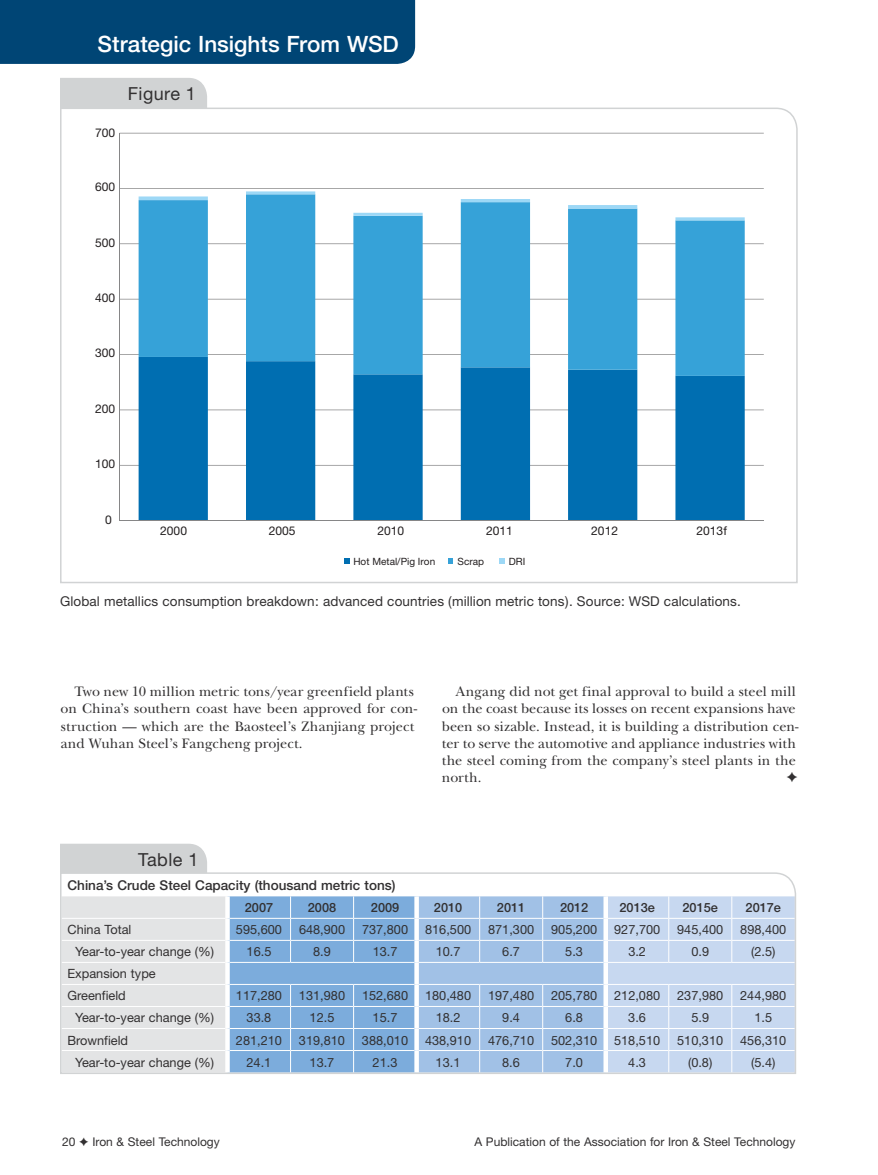
<style>
.page{position:relative;width:878px;height:1175px;background:#fff}
.page>*{position:absolute;margin:0;border:0;box-sizing:border-box;transform-origin:0 0}
.t1{font:500 22.5px "Helvetica Neue";color:#fff}
.t2{font:18px "Helvetica Neue";letter-spacing:.025em;color:#323031}
.t3{font:14.25px/17.1px "New Baskerville";color:#323031}
.t4{font:13.5px "Helvetica Neue";letter-spacing:.01em;color:#323031}
.t5{font:500 13.5px "Helvetica Neue";color:#323031}
.t6{font:12.75px/22px "Helvetica Neue";color:#323031}
.t7{font:500 12.75px "Helvetica Neue";color:#323031}
.t8{font:12px "Helvetica Neue";color:#323031}
.t9{font:12px "Helvetica Neue";color:#231f20}
.t10{font:10.05px "Helvetica Neue";color:#231f20}
</style>
<div class="page">
<div style="left:0;top:0;width:415px;height:64px;background:#004575"></div>
<div style="left:60px;top:78px;width:147px;height:29px;background:#d1d3d4"></div>
<svg style="left:60px;top:107px;width:738px;height:477px"></svg>
<div style="left:60px;top:843px;width:147px;height:28px;background:#d1d3d4"></div>
<svg style="left:60px;top:871px;width:736px;height:203px"></svg>
<h1 class="t1" style="left:98px;top:31px;width:303px">Strategic Insights From WSD</h1>
<p class="t9" style="left:95px;top:125px;width:22px">700</p>
<p class="t2" style="left:128px;top:83px;width:70px">Figure 1</p>
<p class="t9" style="left:95px;top:180px;width:22px">600</p>
<p class="t9" style="left:95px;top:235px;width:22px">500</p>
<p class="t9" style="left:95px;top:291px;width:22px">400</p>
<p class="t9" style="left:95px;top:346px;width:22px">300</p>
<p class="t9" style="left:95px;top:401px;width:22px">200</p>
<p class="t9" style="left:95px;top:457px;width:22px">100</p>
<p class="t9" style="left:105px;top:512px;width:8px">0</p>
<p class="t9" style="left:160px;top:524px;width:28px">2000</p>
<p class="t9" style="left:269px;top:524px;width:28px">2005</p>
<p class="t9" style="left:377px;top:524px;width:28px">2010</p>
<p class="t9" style="left:486px;top:524px;width:28px">2011</p>
<p class="t9" style="left:591px;top:524px;width:28px">2012</p>
<p class="t9" style="left:696px;top:524px;width:32px">2013f</p>
<p class="t10" style="left:353px;top:555px;width:83px">Hot Metal/Pig Iron</p>
<p class="t10" style="left:457px;top:555px;width:28px">Scrap</p>
<p class="t10" style="left:509px;top:555px;width:18px">DRI</p>
<p class="t4" style="left:60px;top:593px;width:682px">Global metallics consumption breakdown: advanced countries (million metric tons). Source: WSD calculations.</p>
<p class="t3" style="left:60px;top:683px;width:358px;text-indent:14px">Two new 10 million metric tons/year greenfield plants on China’s southern coast have been approved for con&shy;struction — which are the Baosteel’s Zhanjiang project and Wuhan Steel’s Fangcheng project.</p>
<p class="t3" style="left:442px;top:683px;width:358px;text-indent:14px">Angang did not get final approval to build a steel mill on the coast because its losses on recent expansions have been so sizable. Instead, it is building a distribution cen&shy;ter to serve the automotive and appliance industries with the steel coming from the company’s steel plants in the north.</p>
<p class="t2" style="left:138px;top:848px;width:62px">Table 1</p>
<p class="t5" style="left:68px;top:877px;width:329px">China’s Crude Steel Capacity (thousand metric tons)</p>
<p class="t7" style="left:245px;top:900px;width:30px">2007</p>
<p class="t7" style="left:308px;top:900px;width:30px">2008</p>
<p class="t7" style="left:371px;top:900px;width:30px">2009</p>
<p class="t7" style="left:434px;top:900px;width:30px">2010</p>
<p class="t7" style="left:497px;top:900px;width:30px">2011</p>
<p class="t7" style="left:560px;top:900px;width:30px">2012</p>
<p class="t7" style="left:619px;top:900px;width:37px">2013e</p>
<p class="t7" style="left:682px;top:900px;width:37px">2015e</p>
<p class="t7" style="left:745px;top:900px;width:37px">2017e</p>
<p class="t6" style="left:67px;top:918px;width:65px">China Total</p>
<p class="t6" style="left:236px;top:918px;width:48px">595,600</p>
<p class="t6" style="left:299px;top:918px;width:48px">648,900</p>
<p class="t6" style="left:362px;top:918px;width:48px">737,800</p>
<p class="t6" style="left:425px;top:918px;width:48px">816,500</p>
<p class="t6" style="left:488px;top:918px;width:48px">871,300</p>
<p class="t6" style="left:551px;top:918px;width:48px">905,200</p>
<p class="t6" style="left:614px;top:918px;width:48px">927,700</p>
<p class="t6" style="left:677px;top:918px;width:48px">945,400</p>
<p class="t6" style="left:740px;top:918px;width:48px">898,400</p>
<p class="t6" style="left:75px;top:940px;width:140px">Year-to-year change (%)</p>
<p class="t6" style="left:246px;top:940px;width:26px">16.5</p>
<p class="t6" style="left:313px;top:940px;width:19px">8.9</p>
<p class="t6" style="left:372px;top:940px;width:26px">13.7</p>
<p class="t6" style="left:435px;top:940px;width:26px">10.7</p>
<p class="t6" style="left:502px;top:940px;width:19px">6.7</p>
<p class="t6" style="left:565px;top:940px;width:19px">5.3</p>
<p class="t6" style="left:628px;top:940px;width:19px">3.2</p>
<p class="t6" style="left:691px;top:940px;width:19px">0.9</p>
<p class="t6" style="left:751px;top:940px;width:26px">(2.5)</p>
<p class="t6" style="left:67px;top:962px;width:90px">Expansion type<br>Greenfield</p>
<p class="t6" style="left:236px;top:984px;width:48px">117,280</p>
<p class="t6" style="left:299px;top:984px;width:48px">131,980</p>
<p class="t6" style="left:362px;top:984px;width:48px">152,680</p>
<p class="t6" style="left:425px;top:984px;width:48px">180,480</p>
<p class="t6" style="left:488px;top:984px;width:48px">197,480</p>
<p class="t6" style="left:551px;top:984px;width:48px">205,780</p>
<p class="t6" style="left:614px;top:984px;width:48px">212,080</p>
<p class="t6" style="left:677px;top:984px;width:48px">237,980</p>
<p class="t6" style="left:740px;top:984px;width:48px">244,980</p>
<p class="t6" style="left:75px;top:1006px;width:140px">Year-to-year change (%)</p>
<p class="t6" style="left:246px;top:1006px;width:26px">33.8</p>
<p class="t6" style="left:309px;top:1006px;width:26px">12.5</p>
<p class="t6" style="left:372px;top:1006px;width:26px">15.7</p>
<p class="t6" style="left:435px;top:1006px;width:26px">18.2</p>
<p class="t6" style="left:502px;top:1006px;width:19px">9.4</p>
<p class="t6" style="left:565px;top:1006px;width:19px">6.8</p>
<p class="t6" style="left:628px;top:1006px;width:19px">3.6</p>
<p class="t6" style="left:691px;top:1006px;width:19px">5.9</p>
<p class="t6" style="left:754px;top:1006px;width:19px">1.5</p>
<p class="t6" style="left:67px;top:1028px;width:62px">Brownfield</p>
<p class="t6" style="left:236px;top:1028px;width:48px">281,210</p>
<p class="t6" style="left:299px;top:1028px;width:48px">319,810</p>
<p class="t6" style="left:362px;top:1028px;width:48px">388,010</p>
<p class="t6" style="left:425px;top:1028px;width:48px">438,910</p>
<p class="t6" style="left:488px;top:1028px;width:48px">476,710</p>
<p class="t6" style="left:551px;top:1028px;width:48px">502,310</p>
<p class="t6" style="left:614px;top:1028px;width:48px">518,510</p>
<p class="t6" style="left:677px;top:1028px;width:48px">510,310</p>
<p class="t6" style="left:740px;top:1028px;width:48px">456,310</p>
<p class="t6" style="left:75px;top:1050px;width:140px">Year-to-year change (%)</p>
<p class="t6" style="left:246px;top:1050px;width:26px">24.1</p>
<p class="t6" style="left:309px;top:1050px;width:26px">13.7</p>
<p class="t6" style="left:372px;top:1050px;width:26px">21.3</p>
<p class="t6" style="left:435px;top:1050px;width:26px">13.1</p>
<p class="t6" style="left:502px;top:1050px;width:19px">8.6</p>
<p class="t6" style="left:565px;top:1050px;width:19px">7.0</p>
<p class="t6" style="left:628px;top:1050px;width:19px">4.3</p>
<p class="t6" style="left:688px;top:1050px;width:26px">(0.8)</p>
<p class="t6" style="left:751px;top:1050px;width:26px">(5.4)</p>
<p class="t8" style="left:62px;top:1134px;width:159px">20 ✦ Iron &amp; Steel Technology</p>
<p class="t8" style="left:474px;top:1134px;width:322px">A Publication of the Association for Iron &amp; Steel Technology</p>
</div>
